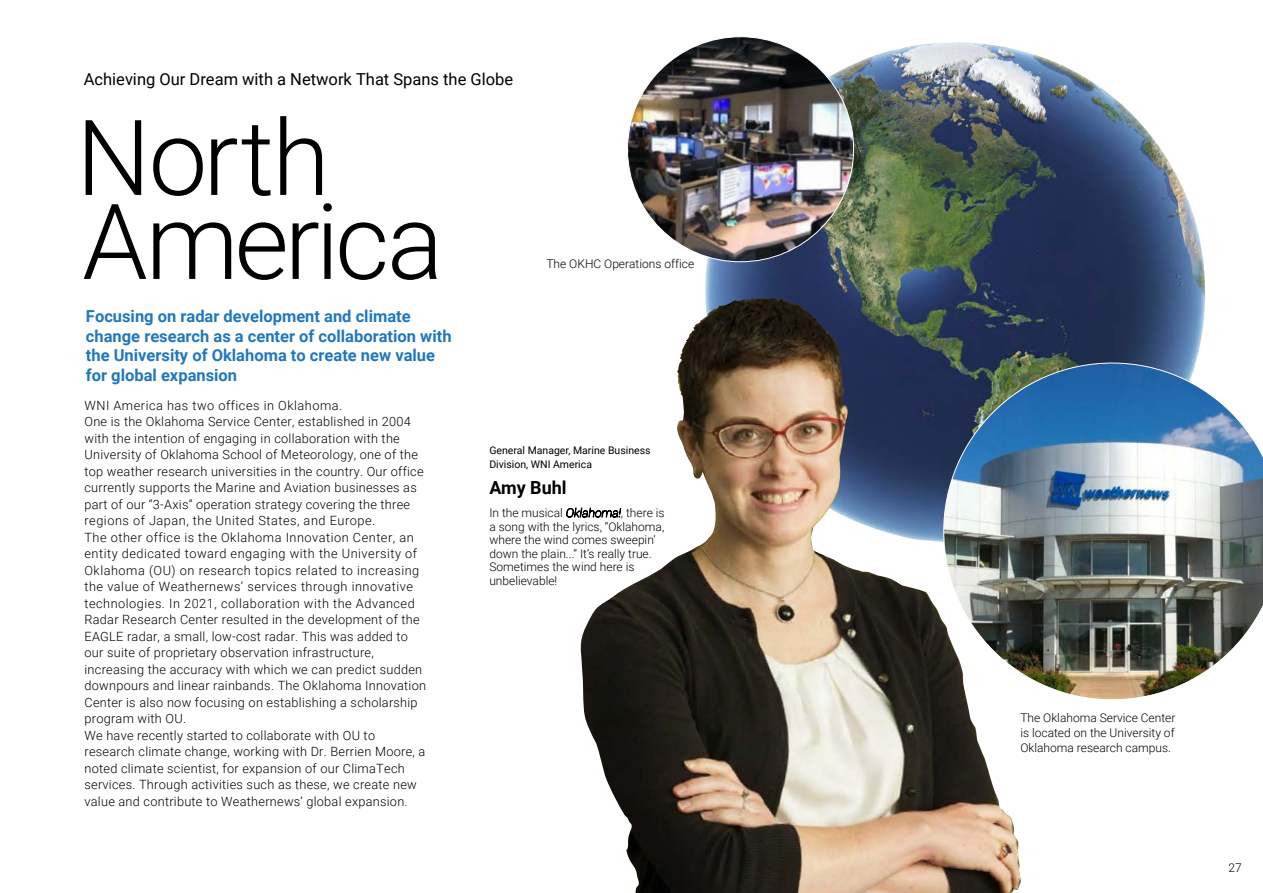
<style>
.page{position:relative;width:1263px;height:893px;background:#fff}
.page>*{position:absolute;margin:0;border:0;box-sizing:border-box;transform-origin:0 0}
.t1{font:300 105px/84px "Roboto";letter-spacing:-.03em;color:#000}
.t2{font:700 18px "Roboto";color:#000}
.t3{font:700 16.5px/19.5px "Roboto";color:#2177be}
.t4{font:16.5px "Roboto";color:#000}
.t5{font:300 12.75px/16.5px "Roboto";letter-spacing:.02em;color:#000}
.t6{font:300 12px/13.5px "Roboto";color:#000}
.t7{font:300 12px/15px "Roboto";color:#040000;text-align:justify}
.t8{font:10.5px/13.5px "Roboto";color:#000}
.s1{font-weight:100;font-style:italic}
</style>
<div class="page">
<img style="left:705px;top:42px;width:501px;height:321px">
<img style="left:1021px;top:363px;width:242px;height:337px">
<img style="left:629px;top:38px;width:225px;height:224px">
<img style="left:578px;top:298px;width:443px;height:595px">
<svg style="left:566px;top:508px;width:55px;height:9px"></svg>
<p class="t4" style="left:84px;top:67px;width:431px">Achieving Our Dream with a Network That Spans the Globe</p>
<p class="t1" style="left:76px;top:112px;width:369px">North<br>America</p>
<p class="t7" style="left:546px;top:256px;width:149px">The OKHC Operations office</p>
<p class="t3" style="left:86px;top:306px;width:367px">Focusing on radar development and climate change research as a center of collaboration with the University of Oklahoma to create new value for global expansion</p>
<p class="t5" style="left:84px;top:396px;width:343px">WNI America has two offices in Oklahoma.<br>One is the Oklahoma Service Center, established in 2004 with the intention of engaging in collaboration with the University of Oklahoma School of Meteorology, one of the top weather research universities in the country. Our office currently supports the Marine and Aviation businesses as part of our “3-Axis” operation strategy covering the three regions of Japan, the United States, and Europe.<br>The other office is the Oklahoma Innovation Center, an entity dedicated toward engaging with the University of Oklahoma (OU) on research topics related to increasing the value of Weathernews’ services through innovative technologies. In 2021, collaboration with the Advanced Radar Research Center resulted in the development of the EAGLE radar, a small, low-cost radar. This was added to our suite of proprietary observation infrastructure, increasing the accuracy with which we can predict sudden downpours and linear rainbands. The Oklahoma Innovation Center is also now focusing on establishing a scholarship program with OU.<br>We have recently started to collaborate with OU to research climate change, working with Dr. Berrien Moore, a noted climate scientist, for expansion of our ClimaTech services. Through activities such as these, we create new value and contribute to Weathernews’ global expansion.</p>
<p class="t8" style="left:489px;top:443px;width:163px">General Manager, Marine Business<br>Division, WNI America</p>
<p class="t2" style="left:489px;top:475px;width:79px">Amy Buhl</p>
<p class="t6" style="left:489px;top:506px;width:177px">In the musical <span class="s1">Oklahoma!</span>, there is a song with the lyrics, “Oklahoma, where the wind comes sweepin’ down the plain...” It’s really true.<br>Sometimes the wind here is unbelievable!</p>
<p class="t7" style="left:1020px;top:709px;width:157px">The Oklahoma Service Center is located on the University of Oklahoma research campus.</p>
<p class="t6" style="left:1228px;top:860px;width:15px">27</p>
</div>
